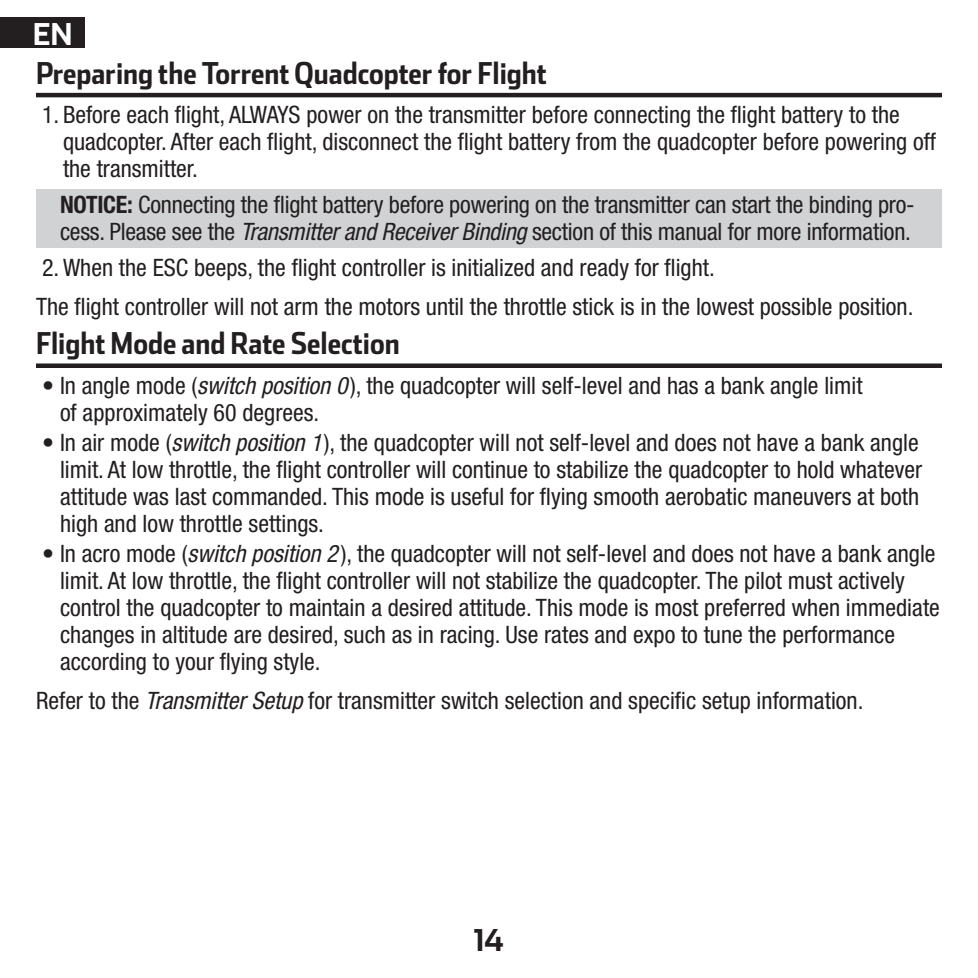
<style>
.page{position:relative;width:978px;height:978px;background:#fff}
.page>*{position:absolute;margin:0;border:0;box-sizing:border-box;transform-origin:0 0}
.t1{font:700 30px "Stainless Cond";color:#231f20}
.t2{font:700 30px "Stainless";color:#231f20}
.t3{font:700 30px "Stainless";color:#fff}
.t4{font:condensed 24px/27px "Helvetica Neue LT Std";color:#231f20}
.s1{font-weight:700}
.s2{font-style:italic}
</style>
<div class="page">
<div style="left:0;top:18px;width:85px;height:30px;background:#231f20"></div>
<div style="left:36px;top:189px;width:906px;height:59px;background:#d1d2d4"></div>
<hr style="left:36px;top:93px;width:906px;height:4px;background:#231f20">
<div style="left:36px;top:363px;width:906px;height:5px;background:#231f20"></div>
<p class="t3" style="left:33px;top:22px;width:41px">EN</p>
<p class="t1" style="left:36px;top:61px;width:512px">Preparing the Torrent Quadcopter for Flight</p>
<p class="t4" style="left:63px;top:103px;width:875px;text-indent:-21px">1. Before each flight, ALWAYS power on the transmitter before connecting the flight battery to the quadcopter. After each flight, disconnect the flight battery from the quadcopter before powering off the transmitter.</p>
<p class="t4" style="left:60px;top:193px;width:856px"><span class="s1">NOTICE:</span> Connecting the flight battery before powering on the transmitter can start the binding pro&shy;cess. Please see the <span class="s2">Transmitter and Receiver Binding</span> section of this manual for more information.</p>
<p class="t4" style="left:36px;top:250px;width:879px;line-height:39px">2. When the ESC beeps, the flight controller is initialized and ready for flight.<br>The flight controller will not arm the motors until the throttle stick is in the lowest possible position.</p>
<p class="t1" style="left:36px;top:332px;width:365px">Flight Mode and Rate Selection</p>
<p class="t4" style="left:60px;top:375px;width:804px;text-indent:-18px">• In angle mode (<span class="s2">switch position 0</span>), the quadcopter will self-level and has a bank angle limit of approximately 60 degrees.</p>
<p class="t4" style="left:60px;top:432px;width:864px;text-indent:-18px">• In air mode (<span class="s2">switch position 1</span>), the quadcopter will not self-level and does not have a bank angle limit. At low throttle, the flight controller will continue to stabilize the quadcopter to hold whatever attitude was last commanded. This mode is useful for flying smooth aerobatic maneuvers at both high and low throttle settings.</p>
<p class="t4" style="left:60px;top:543px;width:881px;text-indent:-18px">• In acro mode (<span class="s2">switch position 2</span>), the quadcopter will not self-level and does not have a bank angle limit. At low throttle, the flight controller will not stabilize the quadcopter. The pilot must actively control the quadcopter to maintain a desired attitude. This mode is most preferred when immediate changes in altitude are desired, such as in racing. Use rates and expo to tune the performance according to your flying style.</p>
<p class="t4" style="left:36px;top:690px;width:829px">Refer to the <span class="s2">Transmitter Setup</span> for transmitter switch selection and specific setup information.</p>
<p class="t2" style="left:474px;top:928px;width:32px">14</p>
</div>
